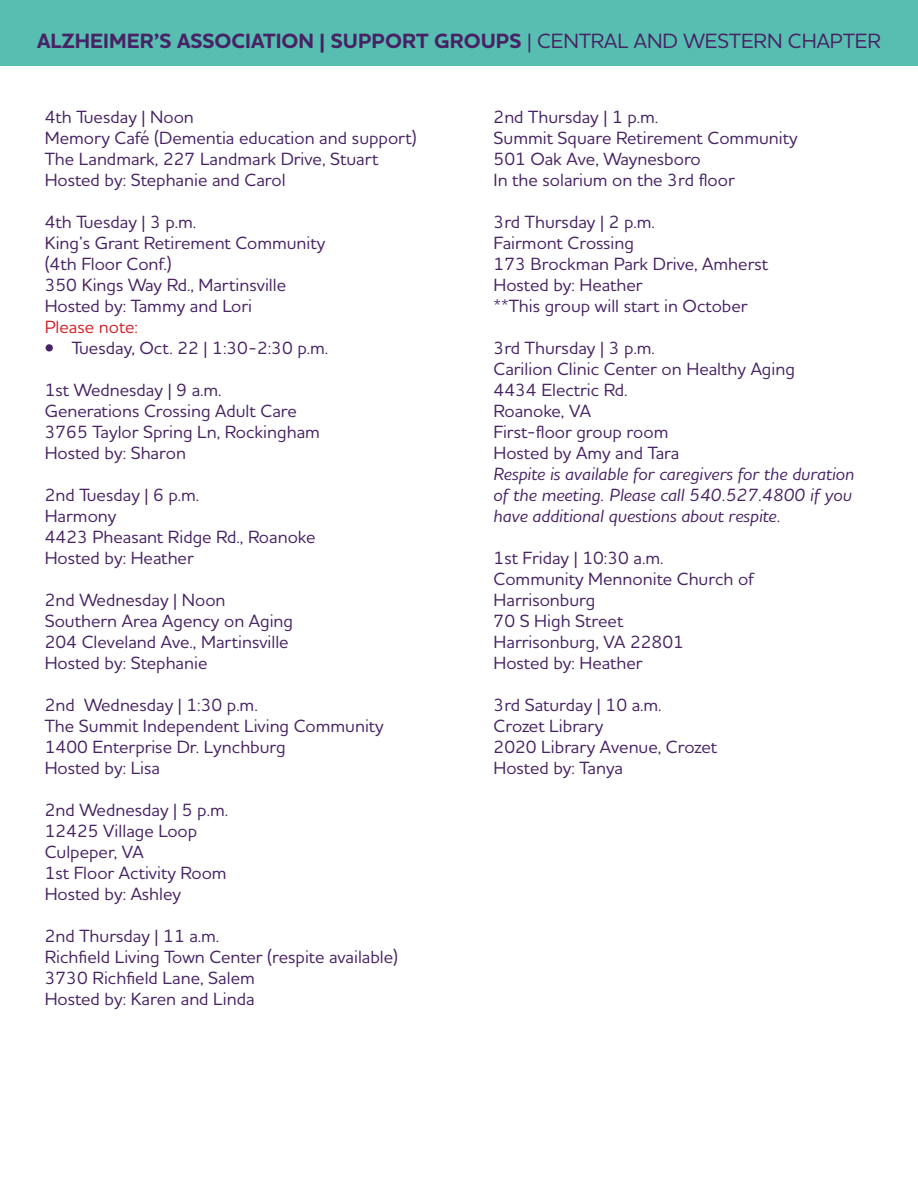
<style>
.page{position:relative;width:918px;height:1188px;background:#fff}
.page>*{position:absolute;margin:0;border:0;box-sizing:border-box;transform-origin:0 0}
.t1{font:700 21px "Houschka Pro";color:#472264}
.t2{font:500 18px/21px "Houschka Pro";color:#472264}
.t3{font:italic 500 18px/21px "Houschka Pro";color:#472264}
.t4{font:500 18px "Houschka Pro";color:#d1232a}
.s1{font-weight:500}
</style>
<div class="page">
<div style="left:0;top:0;width:918px;height:66px;background:#58beb2"></div>
<p class="t1" style="left:37px;top:27px;width:845px">ALZHEIMER’S ASSOCIATION | SUPPORT GROUPS <span class="s1">| CENTRAL AND WESTERN CHAPTER</span></p>
<p class="t2" style="left:45px;top:106px;width:151px">4th Tuesday | Noon</p>
<p class="t2" style="left:45px;top:127px;width:374px">Memory Café (Dementia education and support)</p>
<p class="t2" style="left:45px;top:148px;width:335px">The Landmark, 227 Landmark Drive, Stuart</p>
<p class="t2" style="left:45px;top:169px;width:242px">Hosted by: Stephanie and Carol</p>
<p class="t2" style="left:45px;top:211px;width:153px">4th Tuesday | 3 p.m.</p>
<p class="t2" style="left:45px;top:232px;width:282px">King’s Grant Retirement Community</p>
<p class="t2" style="left:45px;top:253px;width:129px">(4th Floor Conf.)</p>
<p class="t2" style="left:45px;top:274px;width:243px">350 Kings Way Rd., Martinsville</p>
<p class="t2" style="left:45px;top:295px;width:209px">Hosted by: Tammy and Lori</p>
<p class="t4" style="left:45px;top:316px;width:95px">Please note:</p>
<p class="t2" style="left:45px;top:337px;width:285px">• Tuesday, Oct. 22 | 1:30-2:30 p.m.</p>
<p class="t2" style="left:45px;top:379px;width:178px">1st Wednesday | 9 a.m.</p>
<p class="t2" style="left:45px;top:400px;width:254px">Generations Crossing Adult Care</p>
<p class="t2" style="left:45px;top:421px;width:277px">3765 Taylor Spring Ln, Rockingham</p>
<p class="t2" style="left:45px;top:442px;width:143px">Hosted by: Sharon</p>
<p class="t2" style="left:45px;top:484px;width:156px">2nd Tuesday | 6 p.m.</p>
<p class="t2" style="left:45px;top:505px;width:73px">Harmony</p>
<p class="t2" style="left:45px;top:526px;width:272px">4423 Pheasant Ridge Rd., Roanoke</p>
<p class="t2" style="left:45px;top:547px;width:151px">Hosted by: Heather</p>
<p class="t2" style="left:45px;top:589px;width:182px">2nd Wednesday | Noon</p>
<p class="t2" style="left:45px;top:610px;width:250px">Southern Area Agency on Aging</p>
<p class="t2" style="left:45px;top:631px;width:246px">204 Cleveland Ave., Martinsville</p>
<p class="t2" style="left:45px;top:652px;width:164px">Hosted by: Stephanie</p>
<p class="t2" style="left:45px;top:694px;width:214px">2nd Wednesday | 1:30 p.m.</p>
<p class="t2" style="left:45px;top:715px;width:341px">The Summit Independent Living Community</p>
<p class="t2" style="left:45px;top:736px;width:243px">1400 Enterprise Dr. Lynchburg</p>
<p class="t2" style="left:45px;top:757px;width:117px">Hosted by: Lisa</p>
<p class="t2" style="left:45px;top:799px;width:185px">2nd Wednesday | 5 p.m.</p>
<p class="t2" style="left:45px;top:820px;width:154px">12425 Village Loop</p>
<p class="t2" style="left:45px;top:841px;width:101px">Culpeper, VA</p>
<p class="t2" style="left:45px;top:862px;width:183px">1st Floor Activity Room</p>
<p class="t2" style="left:45px;top:883px;width:138px">Hosted by: Ashley</p>
<p class="t2" style="left:45px;top:925px;width:176px">2nd Thursday | 11 a.m.</p>
<p class="t2" style="left:45px;top:946px;width:355px">Richfield Living Town Center (respite available)</p>
<p class="t2" style="left:45px;top:967px;width:212px">3730 Richfield Lane, Salem</p>
<p class="t2" style="left:45px;top:988px;width:211px">Hosted by: Karen and Linda</p>
<p class="t2" style="left:494px;top:106px;width:166px">2nd Thursday | 1 p.m.</p>
<p class="t2" style="left:494px;top:127px;width:306px">Summit Square Retirement Community</p>
<p class="t2" style="left:494px;top:148px;width:209px">501 Oak Ave, Waynesboro</p>
<p class="t2" style="left:494px;top:169px;width:243px">In the solarium on the 3rd floor</p>
<p class="t2" style="left:494px;top:211px;width:163px">3rd Thursday | 2 p.m.</p>
<p class="t2" style="left:494px;top:232px;width:142px">Fairmont Crossing</p>
<p class="t2" style="left:494px;top:253px;width:276px">173 Brockman Park Drive, Amherst</p>
<p class="t2" style="left:494px;top:274px;width:151px">Hosted by: Heather</p>
<p class="t2" style="left:494px;top:295px;width:256px">**This group will start in October</p>
<p class="t2" style="left:494px;top:337px;width:163px">3rd Thursday | 3 p.m.</p>
<p class="t2" style="left:494px;top:358px;width:303px">Carilion Clinic Center on Healthy Aging</p>
<p class="t2" style="left:494px;top:379px;width:136px">4434 Electric Rd.</p>
<p class="t2" style="left:494px;top:400px;width:99px">Roanoke, VA</p>
<p class="t2" style="left:494px;top:421px;width:176px">First-floor group room</p>
<p class="t2" style="left:494px;top:442px;width:187px">Hosted by Amy and Tara</p>
<p class="t3" style="left:494px;top:463px;width:362px">Respite is available for caregivers for the duration of the meeting. Please call 540.527.4800 if you have additional questions about respite.</p>
<p class="t2" style="left:494px;top:547px;width:171px">1st Friday | 10:30 a.m.</p>
<p class="t2" style="left:494px;top:568px;width:262px">Community Mennonite Church of<br>Harrisonburg</p>
<p class="t2" style="left:494px;top:610px;width:131px">70 S High Street</p>
<p class="t2" style="left:494px;top:631px;width:192px">Harrisonburg, VA 22801</p>
<p class="t2" style="left:494px;top:652px;width:151px">Hosted by: Heather</p>
<p class="t2" style="left:494px;top:694px;width:170px">3rd Saturday | 10 a.m.</p>
<p class="t2" style="left:494px;top:715px;width:111px">Crozet Library</p>
<p class="t2" style="left:494px;top:736px;width:225px">2020 Library Avenue, Crozet</p>
<p class="t2" style="left:494px;top:757px;width:131px">Hosted by: Tanya</p>
</div>
